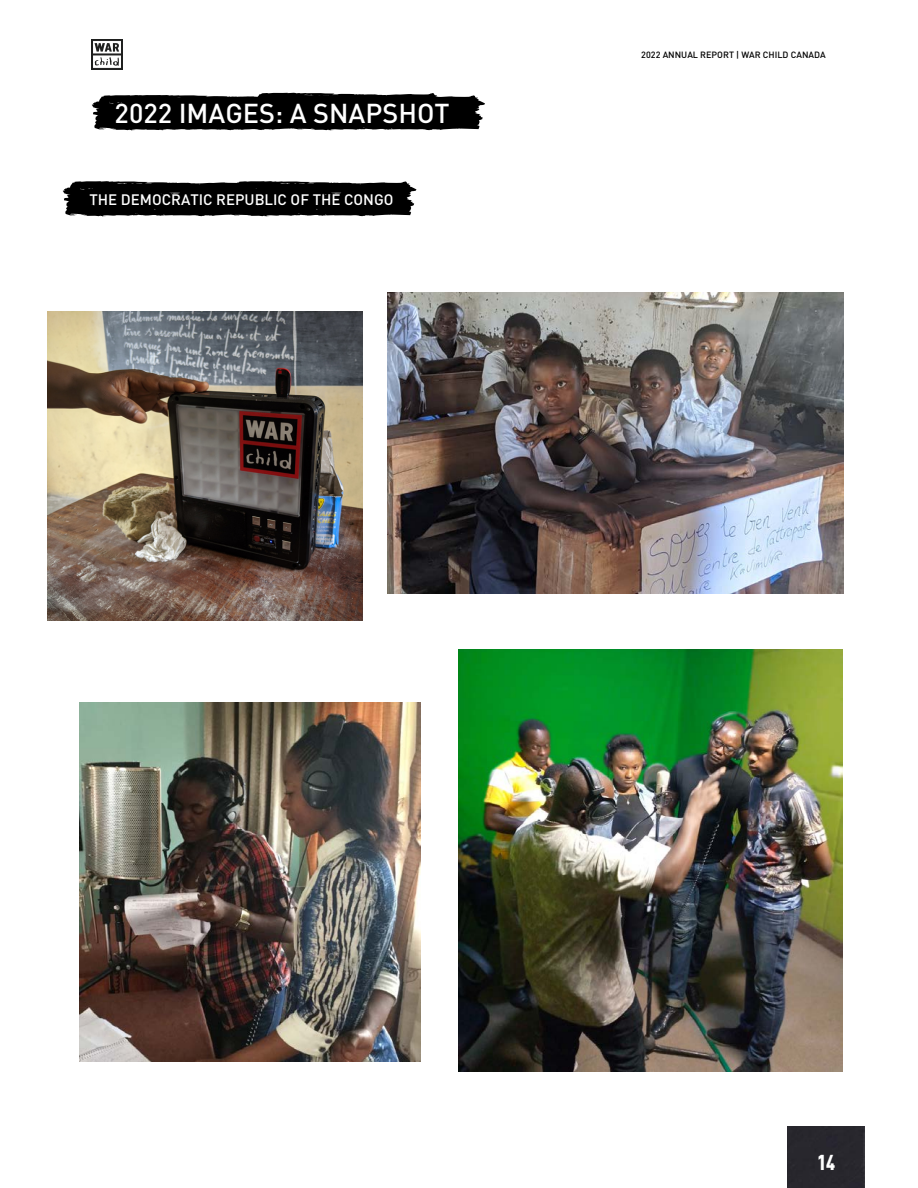
<style>
.page{position:relative;width:918px;height:1188px;background:#fff}
.page>*{position:absolute;margin:0;border:0;box-sizing:border-box;transform-origin:0 0}
.t1{font:500 27px "DIN Pro";color:#fff}
.t2{font:900 condensed 21.3px "DIN Pro";color:#fff}
.t3{font:500 15px "DIN Pro";color:#fff}
.t4{font:500 9px "DIN Pro";color:#000}
</style>
<div class="page">
<img style="left:92px;top:39px;width:30px;height:31px">
<div style="left:787px;top:1127px;width:78px;height:61px;background:#28272d"></div>
<svg style="left:92px;top:93px;width:393px;height:37px;background:#181818"></svg>
<svg style="left:63px;top:181px;width:353px;height:36px;background:#1b1b1b"></svg>
<img style="left:388px;top:293px;width:455px;height:301px">
<img style="left:47px;top:312px;width:315px;height:308px">
<img style="left:459px;top:649px;width:383px;height:423px">
<img style="left:79px;top:702px;width:341px;height:359px">
<p class="t1" style="left:115px;top:95px;width:336px">2022 IMAGES: A SNAPSHOT</p>
<p class="t3" style="left:90px;top:189px;width:305px">THE DEMOCRATIC REPUBLIC OF THE CONGO</p>
<p class="t4" style="left:641px;top:48px;width:186px">2022 ANNUAL REPORT | WAR CHILD CANADA</p>
<p class="t2" style="left:817px;top:1148px;width:20px">14</p>
</div>
